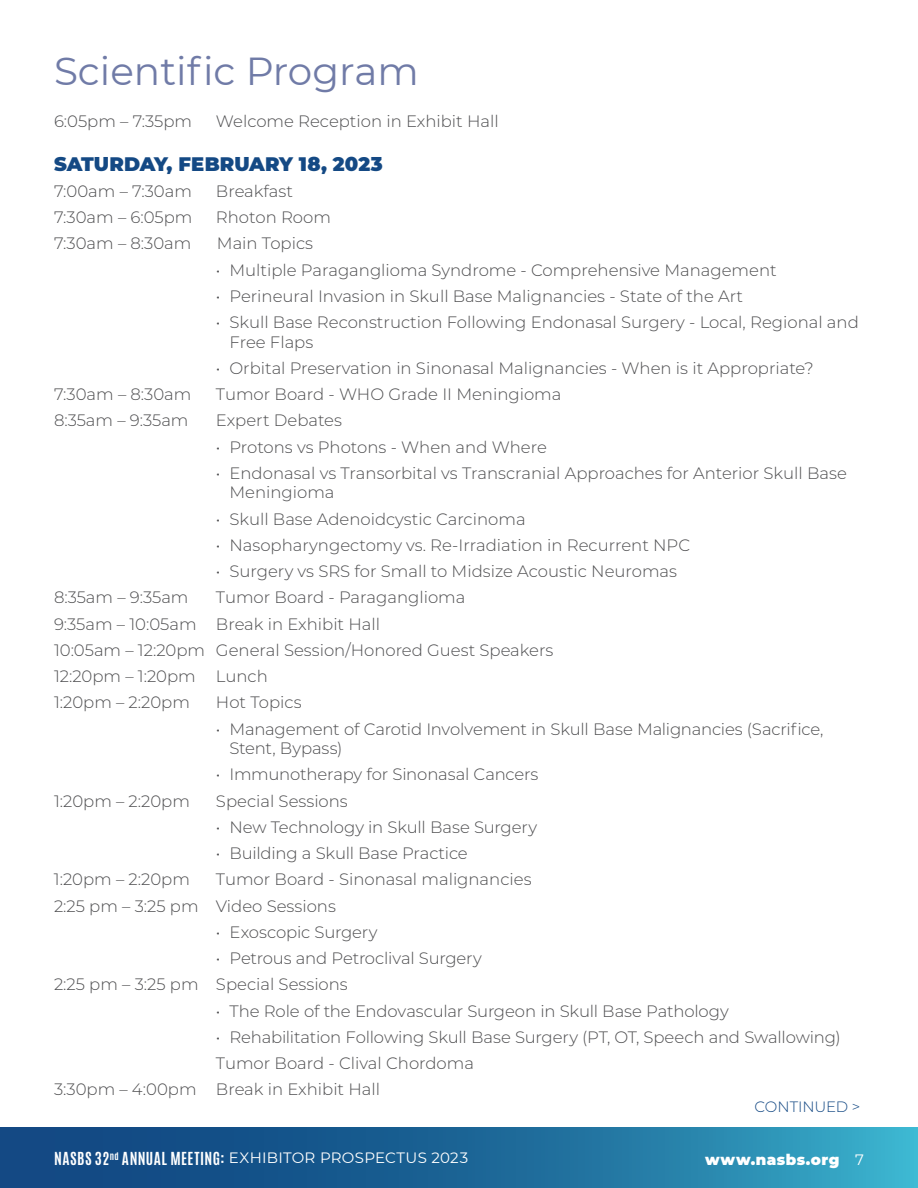
<style>
.page{position:relative;width:918px;height:1188px;background:#fff}
.page>*{position:absolute;margin:0;border:0;box-sizing:border-box;transform-origin:0 0}
.t1{font:39px "Montserrat";color:#707ba7}
.t2{font:900 19.5px "Montserrat";letter-spacing:.005em;color:#144984}
.t3{font:300 16.5px/26.2px "Montserrat";color:#4d4d4f}
.t4{font:15px "Montserrat";letter-spacing:.015em;color:#fff}
.t5{font:900 15px "Montserrat";letter-spacing:.03em;color:#fff}
.t6{font:300 15px "Montserrat";letter-spacing:-.01em;color:#144984}
.s1{font-family:"Antonio";font-weight:700}
.s2{font-weight:400}
</style>
<div class="page">
<svg style="left:0;top:1127px;width:918px;height:61px;background:#1f6d9c"></svg>
<h1 class="t1" style="left:54px;top:44px;width:366px">Scientific Program</h1>
<p class="t3" style="left:54px;top:107px;width:140px">6:05pm – 7:35pm</p>
<p class="t3" style="left:216px;top:107px;width:284px">Welcome Reception in Exhibit Hall</p>
<p class="t2" style="left:54px;top:149px;width:330px">SATURDAY, FEBRUARY 18, 2023</p>
<p class="t3" style="left:54px;top:177px;width:139px">7:00am – 7:30am</p>
<p class="t3" style="left:216px;top:177px;width:78px">Breakfast</p>
<p class="t3" style="left:54px;top:204px;width:140px">7:30am – 6:05pm</p>
<p class="t3" style="left:216px;top:204px;width:116px">Rhoton Room</p>
<p class="t3" style="left:54px;top:230px;width:139px">7:30am – 8:30am</p>
<p class="t3" style="left:217px;top:230px;width:98px">Main Topics</p>
<p class="t3" style="left:216px;top:256px;width:562px">• Multiple Paraganglioma Syndrome - Comprehensive Management</p>
<p class="t3" style="left:216px;top:282px;width:529px">• Perineural Invasion in Skull Base Malignancies - State of the Art</p>
<p class="t3" style="left:229px;top:312px;width:631px;line-height:19.5px;text-indent:-13px">• Skull Base Reconstruction Following Endonasal Surgery - Local, Regional and<br>Free Flaps</p>
<p class="t3" style="left:216px;top:354px;width:599px">• Orbital Preservation in Sinonasal Malignancies - When is it Appropriate?</p>
<p class="t3" style="left:54px;top:381px;width:139px">7:30am – 8:30am</p>
<p class="t3" style="left:216px;top:381px;width:347px">Tumor Board - WHO Grade II Meningioma</p>
<p class="t3" style="left:54px;top:407px;width:136px">8:35am – 9:35am</p>
<p class="t3" style="left:216px;top:407px;width:128px">Expert Debates</p>
<p class="t3" style="left:216px;top:433px;width:332px">• Protons vs Photons - When and Where</p>
<p class="t3" style="left:229px;top:463px;width:619px;line-height:19.5px;text-indent:-13px">• Endonasal vs Transorbital vs Transcranial Approaches for Anterior Skull Base<br>Meningioma</p>
<p class="t3" style="left:216px;top:505px;width:311px">• Skull Base Adenoidcystic Carcinoma</p>
<p class="t3" style="left:216px;top:531px;width:476px">• Nasopharyngectomy vs. Re-Irradiation in Recurrent NPC</p>
<p class="t3" style="left:216px;top:558px;width:463px">• Surgery vs SRS for Small to Midsize Acoustic Neuromas</p>
<p class="t3" style="left:54px;top:584px;width:136px">8:35am – 9:35am</p>
<p class="t3" style="left:54px;top:584px;width:501px;text-indent:162px">Tumor Board - Paraganglioma<br>9:35am – 10:05am Break in Exhibit Hall<br>10:05am – 12:20pm General Session/Honored Guest Speakers<br>12:20pm – 1:20pm Lunch<br>1:20pm – 2:20pm</p>
<p class="t3" style="left:216px;top:689px;width:87px">Hot Topics</p>
<p class="t3" style="left:229px;top:718px;width:596px;line-height:19.5px;text-indent:-13px">• Management of Carotid Involvement in Skull Base Malignancies (Sacrifice,<br>Stent, Bypass)</p>
<p class="t3" style="left:216px;top:761px;width:324px">• Immunotherapy for Sinonasal Cancers</p>
<p class="t3" style="left:54px;top:787px;width:137px">1:20pm – 2:20pm</p>
<p class="t3" style="left:216px;top:787px;width:133px">Special Sessions</p>
<p class="t3" style="left:216px;top:813px;width:323px">• New Technology in Skull Base Surgery</p>
<p class="t3" style="left:216px;top:840px;width:253px">• Building a Skull Base Practice</p>
<p class="t3" style="left:54px;top:866px;width:137px">1:20pm – 2:20pm</p>
<p class="t3" style="left:54px;top:866px;width:479px;text-indent:162px">Tumor Board - Sinonasal malignancies<br>2:25 pm – 3:25 pm Video Sessions</p>
<p class="t3" style="left:216px;top:918px;width:163px">• Exoscopic Surgery</p>
<p class="t3" style="left:54px;top:945px;width:429px;text-indent:162px">• Petrous and Petroclival Surgery<br>2:25 pm – 3:25 pm Special Sessions</p>
<p class="t3" style="left:216px;top:997px;width:514px">• The Role of the Endovascular Surgeon in Skull Base Pathology</p>
<p class="t3" style="left:216px;top:1023px;width:626px">• Rehabilitation Following Skull Base Surgery (PT, OT, Speech and Swallowing)</p>
<p class="t3" style="left:216px;top:1050px;width:260px">Tumor Board - Clival Chordoma</p>
<p class="t3" style="left:54px;top:1076px;width:328px">3:30pm – 4:00pm Break in Exhibit Hall</p>
<p class="t6" style="left:754px;top:1096px;width:108px">CONTINUED &gt;</p>
<p class="t4" style="left:54px;top:1148px;width:416px"><span class="s1">NASBS 32</span><sup>nd</sup> <span class="s1">ANNUAL MEETING:</span> EXHIBITOR PROSPECTUS 2023</p>
<p class="t5" style="left:705px;top:1148px;width:160px">www.nasbs.org <span class="s2">7</span></p>
</div>
